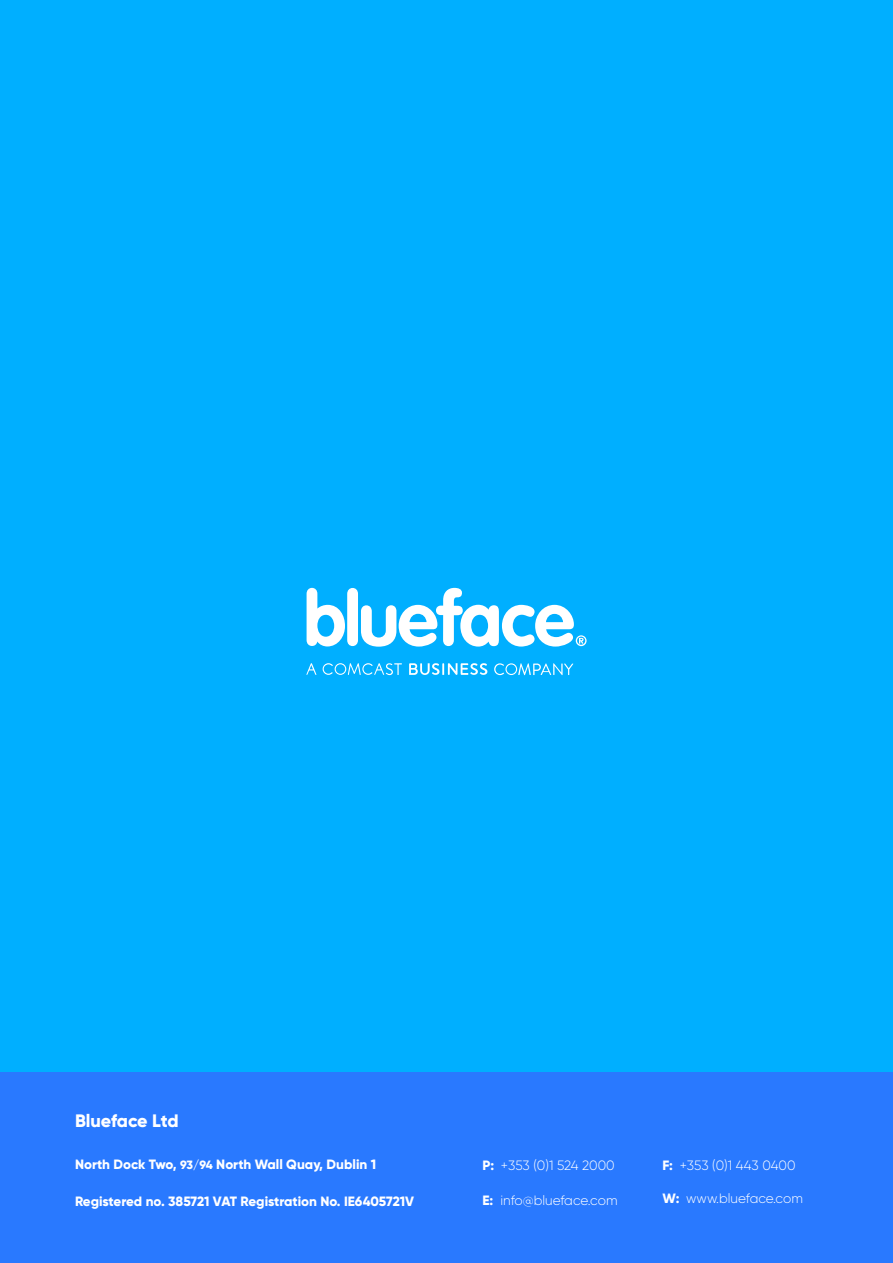
<style>
.page{position:relative;width:893px;height:1263px;background:#00afff}
.page>*{position:absolute;margin:0;border:0;box-sizing:border-box;transform-origin:0 0}
.t1{font:800 18px "Gilroy";letter-spacing:-.01em;color:#fff}
.t2{font:800 13.5px "Gilroy";color:#fff}
.t3{font:300 13.5px "Gilroy";color:#fff}
.s1{font-size:12px}
.s2{font-weight:800}
</style>
<div class="page">
<div style="left:0;top:1072px;width:893px;height:191px;background:#2979ff"></div>
<svg style="left:307px;top:588px;width:280px;height:59px"></svg>
<svg style="left:323px;top:663px;width:79px;height:12px"></svg>
<svg style="left:409px;top:663px;width:78px;height:12px"></svg>
<svg style="left:494px;top:663px;width:79px;height:12px"></svg>
<svg style="left:306px;top:663px;width:11px;height:12px"></svg>
<h1 class="t1" style="left:75px;top:1110px;width:105px">Blueface Ltd</h1>
<p class="t2" style="left:75px;top:1155px;width:303px">North Dock Two, <span class="s1">93/94</span> North Wall Quay, Dublin 1</p>
<p class="t3" style="left:482px;top:1157px;width:134px"><span class="s2">P:</span> +353 (0)1 524 2000</p>
<p class="t3" style="left:662px;top:1157px;width:135px"><span class="s2">F:</span> +353 (0)1 443 0400</p>
<p class="t2" style="left:75px;top:1192px;width:341px">Registered no. 385721 VAT Registration No. IE6405721V</p>
<p class="t3" style="left:482px;top:1192px;width:137px"><span class="s2">E:</span> info@blueface.com</p>
<p class="t3" style="left:662px;top:1190px;width:142px"><span class="s2">W:</span> www.blueface.com</p>
</div>
